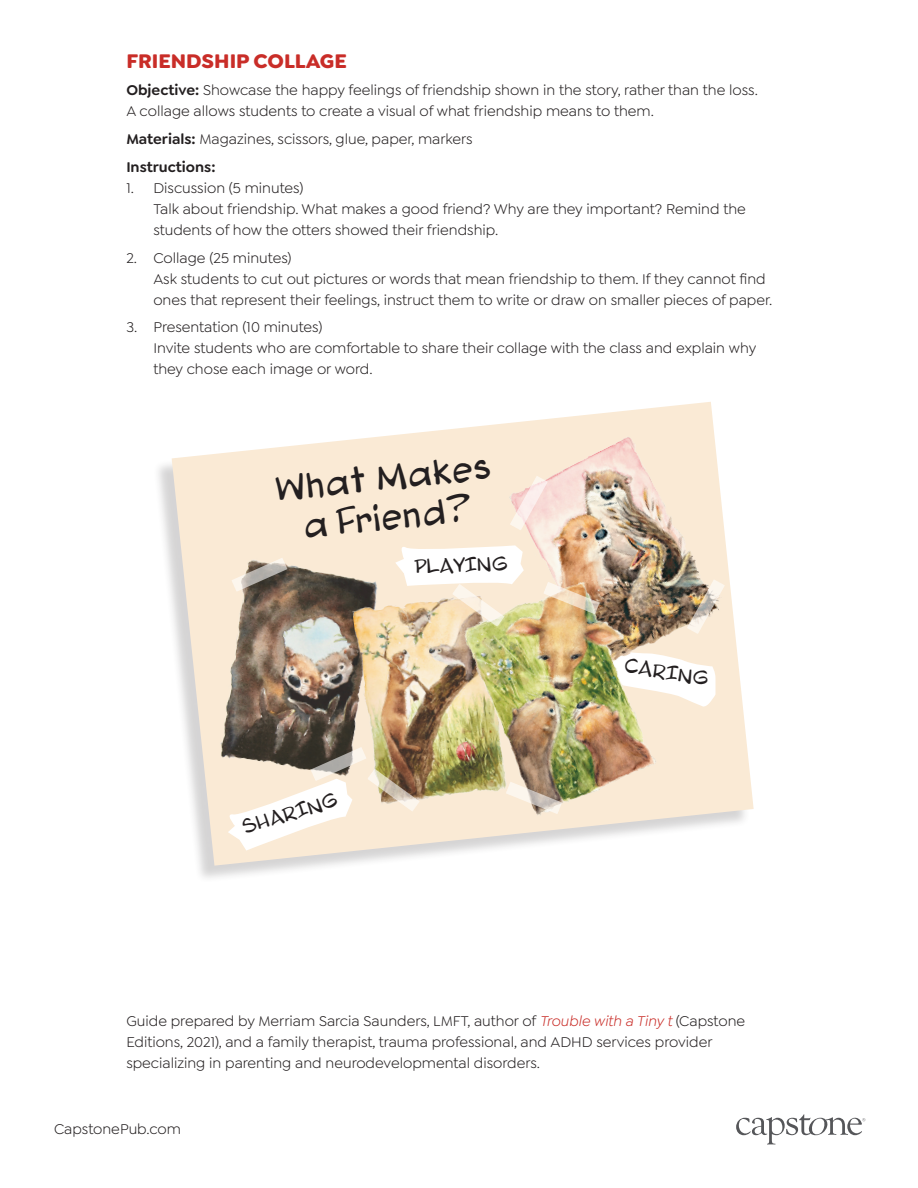
<style>
.page{position:relative;width:918px;height:1188px;background:#fff}
.page>*{position:absolute;margin:0;border:0;box-sizing:border-box;transform-origin:0 0}
.t1{font:33px/39.6px "Blambot Pro Lite Stone Arch";color:#231f20;text-align:center}
.t2{font:700 21px "Goldplay";color:#c92d28}
.t3{font:18px "Blambot Pro Lite Stone Arch";color:#231f20}
.t4{font:15px/21px "Goldplay";color:#231f20}
.s1{font-weight:600}
.s2{font-style:italic;color:#c92d28}
</style>
<div class="page">
<svg style="left:736px;top:1114px;width:129px;height:30px"></svg>
<div style="left:153px;top:404px;width:597px;height:480px;background:#231f20;opacity:.19"></div>
<svg style="left:172px;top:402px;width:582px;height:464px;fill:#faead5"></svg>
<svg style="left:675px;top:679px;width:41px;height:29px"></svg>
<img style="left:198px;top:549px;width:196px;height:239px">
<img style="left:503px;top:423px;width:230px;height:256px">
<img style="left:351px;top:580px;width:96px;height:234px">
<img style="left:447px;top:566px;width:228px;height:259px">
<svg style="left:231px;top:558px;width:56px;height:34px;background:#aca296"></svg>
<svg style="left:510px;top:476px;width:38px;height:54px;background:#f9e4dc"></svg>
<svg style="left:687px;top:579px;width:38px;height:55px;background:#d1c3b1"></svg>
<svg style="left:506px;top:782px;width:56px;height:32px;background:#cfc2b1"></svg>
<svg style="left:543px;top:582px;width:57px;height:32px;background:#dfbf9a"></svg>
<svg style="left:395px;top:543px;width:129px;height:84px"></svg>
<svg style="left:224px;top:747px;width:196px;height:104px"></svg>
<h2 class="t2" style="left:126px;top:47px;width:222px">FRIENDSHIP COLLAGE</h2>
<p class="t4" style="left:126px;top:80px;width:633px"><span class="s1">Objective:</span> Showcase the happy feelings of friendship shown in the story, rather than the loss.<br>A collage allows students to create a visual of what friendship means to them.</p>
<p class="t4" style="left:126px;top:125px;width:348px;line-height:27.8px"><span class="s1">Materials:</span> Magazines, scissors, glue, paper, markers<br><span class="s1">Instructions:</span></p>
<p class="t4" style="left:153px;top:177px;width:594px;text-indent:-27px">1. Discussion (5 minutes)<br>Talk about friendship. What makes a good friend? Why are they important? Remind the students of how the otters showed their friendship.</p>
<p class="t4" style="left:153px;top:247px;width:621px;text-indent:-27px">2. Collage (25 minutes)<br>Ask students to cut out pictures or words that mean friendship to them. If they cannot find ones that represent their feelings, instruct them to write or draw on smaller pieces of paper.</p>
<p class="t4" style="left:153px;top:317px;width:604px;text-indent:-27px">3. Presentation (10 minutes)<br>Invite students who are comfortable to share their collage with the class and explain why they chose each image or word.</p>
<h1 class="t1" style="left:273px;top:471px;width:219px;rotate:-6deg">What Makes a Friend?</h1>
<p class="t3" style="left:415px;top:556px;width:94px;rotate:-2deg">PLAYING</p>
<p class="t3" style="left:240px;top:818px;width:100px;rotate:-17deg">SHARING</p>
<p class="t3" style="left:627px;top:655px;width:86px;rotate:9deg">CARING</p>
<p class="t4" style="left:126px;top:1011px;width:620px">Guide prepared by Merriam Sarcia Saunders, LMFT, author of <span class="s2">Trouble with a Tiny t</span> (Capstone<br>Editions, 2021), and a family therapist, trauma professional, and ADHD services provider specializing in parenting and neurodevelopmental disorders.</p>
<p class="t4" style="left:54px;top:1119px;width:128px">CapstonePub.com</p>
</div>
